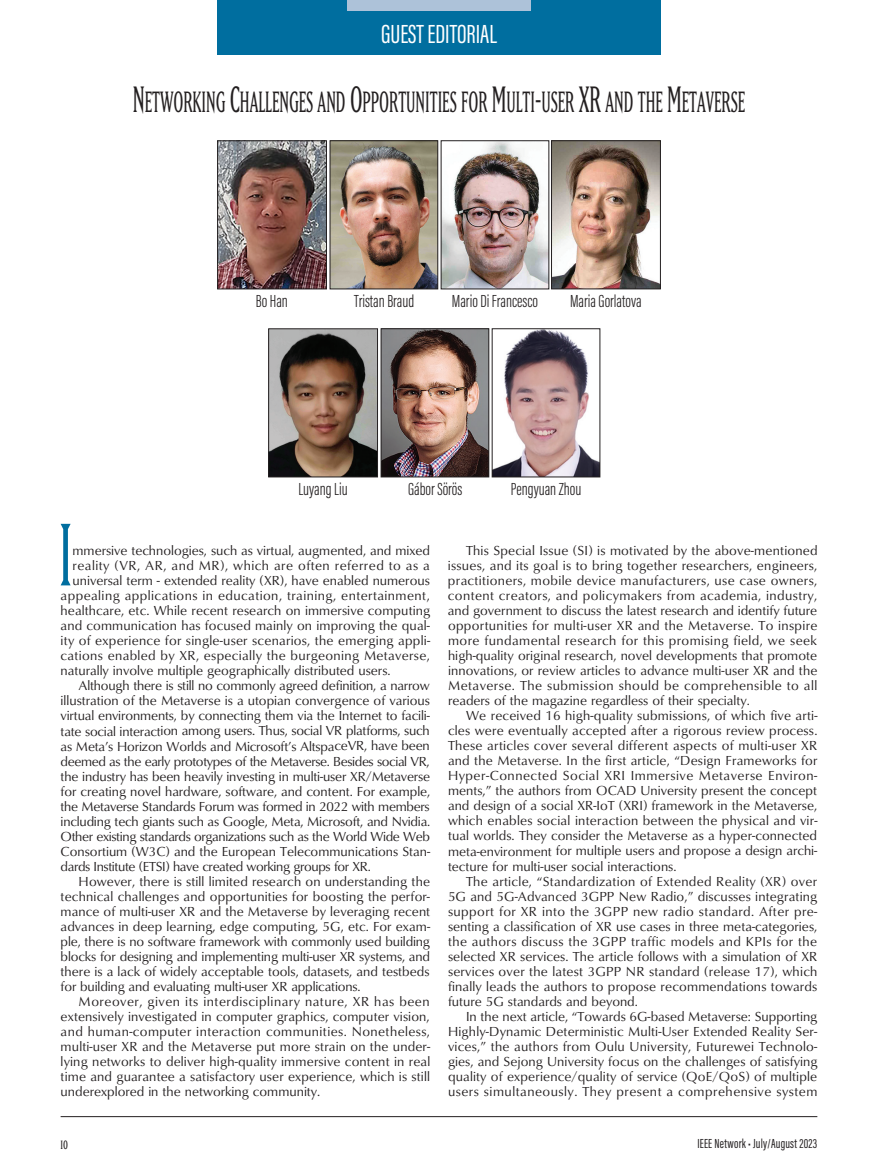
<style>
.page{position:relative;width:878px;height:1175px;background:#fff}
.page>*{position:absolute;margin:0;border:0;box-sizing:border-box;transform-origin:0 0}
.t1{font:condensed 86.85px "Matrix II Ext OT";color:#006e9f}
.t2{font:28.8px "Matrix II Ext OT Narrow SC800";color:#231f20}
.t3{font:27px "Acumin Pro Extra Cond Regular SC800";color:#fff}
.t4{font:300 18px "Acumin Pro Extra Cond";color:#231f20}
.t5{font:16.5px "Matrix II Ext OT Narrow SC800";color:#231f20}
.t6{font:13.5px/15px "Classico URW";color:#231f20;text-align:justify}
.t7{font:13.5px "Classico URW";letter-spacing:.035em;color:#231f20}
.t8{font:13.5px "Classico URW";letter-spacing:-.025em;color:#231f20}
.t9{font:13.5px "Classico URW";letter-spacing:-.03em;color:#231f20}
.t10{font:13.5px "Classico URW";letter-spacing:.02em;color:#231f20}
.t11{font:13.5px "Classico URW";letter-spacing:.025em;color:#231f20}
.t12{font:13.5px "Classico URW";letter-spacing:.03em;color:#231f20}
.t13{font:13.5px "Acumin Pro Extra Cond";letter-spacing:.015em;color:#231f20}
.s1{font-size:36px}
</style>
<div class="page">
<hr style="left:61px;top:1115px;width:756px;height:1px;background:#231f20">
<div style="left:217px;top:0;width:443px;height:55px;background:#006e9f"></div>
<div style="left:347px;top:0;width:183px;height:10px;background:#adc2d9"></div>
<img style="left:219px;top:142px;width:105px;height:145px">
<div style="left:217px;top:140px;width:109px;height:149px;border:1px solid #231f20"></div>
<img style="left:332px;top:142px;width:104px;height:145px">
<div style="left:330px;top:140px;width:108px;height:149px;border:1px solid #231f20"></div>
<img style="left:442px;top:142px;width:105px;height:145px">
<img style="left:553px;top:142px;width:105px;height:145px">
<div style="left:551px;top:140px;width:109px;height:149px;border:1px solid #231f20"></div>
<img style="left:270px;top:330px;width:105px;height:145px">
<div style="left:268px;top:328px;width:109px;height:149px;border:1px solid #231f20"></div>
<img style="left:383px;top:330px;width:104px;height:145px">
<div style="left:381px;top:328px;width:108px;height:149px;border:1px solid #231f20"></div>
<img style="left:493px;top:330px;width:105px;height:145px">
<div style="left:491px;top:328px;width:109px;height:149px;border:1px solid #231f20"></div>
<h3 class="t3" style="left:381px;top:18px;width:117px">GUEST EDITORIAL</h3>
<h2 class="t2" style="left:133px;top:85px;width:613px"><span class="s1">N</span>ETWORKING <span class="s1">C</span>HALLENGESAND<span class="s1">O</span>PPORTUNITIES FOR <span class="s1">M</span>ULTI<span class="s1">-</span>USER <span class="s1">XR</span> ANDTHE <span class="s1">M</span>ETAVERSE</h2>
<h3 class="t4" style="left:256px;top:290px;width:34px">Bo Han</h3>
<h3 class="t4" style="left:354px;top:290px;width:62px">Tristan Braud</h3>
<h3 class="t4" style="left:451px;top:290px;width:88px">Mario Di Francesco</h3>
<h3 class="t4" style="left:570px;top:290px;width:73px">Maria Gorlatova</h3>
<h3 class="t4" style="left:298px;top:478px;width:51px">Luyang Liu</h3>
<h3 class="t4" style="left:408px;top:478px;width:56px">Gábor Sörös</h3>
<h3 class="t4" style="left:510px;top:478px;width:72px">Pengyuan Zhou</h3>
<h1 class="t1" style="left:59px;top:504px;width:15px">I</h1>
<p class="t6" style="left:72px;top:542px;width:359px">mmersive technologies, such as virtual, augmented, and mixed</p>
<p class="t7" style="left:72px;top:555px;width:358px">reality (VR, AR, and MR), which are often referred to as a</p>
<p class="t6" style="left:72px;top:572px;width:358px">universal term - extended reality (XR), have enabled numerous</p>
<p class="t7" style="left:61px;top:585px;width:370px">appealing applications in education, training, entertainment,</p>
<p class="t6" style="left:61px;top:602px;width:371px">healthcare, etc. While recent research on immersive computing</p>
<p class="t6" style="left:61px;top:617px;width:370px">and communication has focused mainly on improving the qual-</p>
<p class="t10" style="left:61px;top:630px;width:371px">ity of experience for single-user scenarios, the emerging appli-</p>
<p class="t11" style="left:61px;top:645px;width:370px">cations enabled by XR, especially the burgeoning Metaverse,</p>
<p class="t6" style="left:61px;top:662px;width:331px">naturally involve multiple geographically distributed users.</p>
<p class="t6" style="left:79px;top:677px;width:352px">Although there is still no commonly agreed definition, a narrow</p>
<p class="t6" style="left:61px;top:692px;width:370px">illustration of the Metaverse is a utopian convergence of various</p>
<p class="t6" style="left:61px;top:707px;width:370px">virtual environments, by connecting them via the Internet to facili-</p>
<p class="t6" style="left:61px;top:722px;width:370px">tate social interaction among users. Thus, social VR platforms, such</p>
<p class="t6" style="left:61px;top:737px;width:370px">as Meta’s Horizon Worlds and Microsoft’s AltspaceVR, have been</p>
<p class="t8" style="left:61px;top:750px;width:370px">deemed as the early prototypes of the Metaverse. Besides social VR,</p>
<p class="t6" style="left:61px;top:767px;width:371px">the industry has been heavily investing in multi-user XR/Metaverse</p>
<p class="t6" style="left:61px;top:782px;width:371px">for creating novel hardware, software, and content. For example,</p>
<p class="t8" style="left:61px;top:795px;width:370px">the Metaverse Standards Forum was formed in 2022 with members</p>
<p class="t6" style="left:61px;top:812px;width:371px">including tech giants such as Google, Meta, Microsoft, and Nvidia.</p>
<p class="t9" style="left:61px;top:825px;width:371px">Other existing standards organizations such as the World Wide Web</p>
<p class="t6" style="left:61px;top:842px;width:371px">Consortium (W3C) and the European Telecommunications Stan-</p>
<p class="t9" style="left:61px;top:855px;width:311px">dards Institute (ETSI) have created working groups for XR.</p>
<p class="t6" style="left:79px;top:872px;width:353px">However, there is still limited research on understanding the</p>
<p class="t6" style="left:61px;top:887px;width:370px">technical challenges and opportunities for boosting the perfor-</p>
<p class="t6" style="left:61px;top:902px;width:371px">mance of multi-user XR and the Metaverse by leveraging recent</p>
<p class="t6" style="left:61px;top:917px;width:371px">advances in deep learning, edge computing, 5G, etc. For exam-</p>
<p class="t6" style="left:61px;top:932px;width:371px">ple, there is no software framework with commonly used building</p>
<p class="t6" style="left:61px;top:947px;width:370px">blocks for designing and implementing multi-user XR systems, and</p>
<p class="t6" style="left:61px;top:962px;width:370px">there is a lack of widely acceptable tools, datasets, and testbeds</p>
<p class="t6" style="left:61px;top:977px;width:301px">for building and evaluating multi-user XR applications.</p>
<p class="t7" style="left:79px;top:990px;width:352px">Moreover, given its interdisciplinary nature, XR has been</p>
<p class="t6" style="left:61px;top:1007px;width:370px">extensively investigated in computer graphics, computer vision,</p>
<p class="t12" style="left:61px;top:1020px;width:371px">and human-computer interaction communities. Nonetheless,</p>
<p class="t6" style="left:61px;top:1037px;width:371px">multi-user XR and the Metaverse put more strain on the under-</p>
<p class="t6" style="left:61px;top:1052px;width:371px">lying networks to deliver high-quality immersive content in real</p>
<p class="t6" style="left:61px;top:1067px;width:371px">time and guarantee a satisfactory user experience, which is still</p>
<p class="t6" style="left:61px;top:1082px;width:261px">underexplored in the networking community.</p>
<p class="t6" style="left:448px;top:542px;width:371px;text-indent:18px">This Special Issue (SI) is motivated by the above-mentioned issues, and its goal is to bring together researchers, engineers, practitioners, mobile device manufacturers, use case owners, content creators, and policymakers from academia, industry, and government to discuss the latest research and identify future opportunities for multi-user XR and the Metaverse. To inspire more fundamental research for this promising field, we seek high-quality original research, novel developments that promote innovations, or review articles to advance multi-user XR and the Metaverse. The submission should be comprehensible to all readers of the magazine regardless of their specialty.</p>
<p class="t6" style="left:448px;top:707px;width:371px;text-indent:18px">We received 16 high-quality submissions, of which five arti&shy;cles were eventually accepted after a rigorous review process.<br>These articles cover several different aspects of multi-user XR and the Metaverse. In the first article, “Design Frameworks for Hyper-Connected Social XRI Immersive Metaverse Environ&shy;ments,” the authors from OCAD University present the concept and design of a social XR-IoT (XRI) framework in the Metaverse, which enables social interaction between the physical and vir&shy;tual worlds. They consider the Metaverse as a hyper-connected meta-environment for multiple users and propose a design archi&shy;tecture for multi-user social interactions.</p>
<p class="t6" style="left:448px;top:872px;width:371px;text-indent:18px">The article, “Standardization of Extended Reality (XR) over 5G and 5G-Advanced 3GPP New Radio,” discusses integrating support for XR into the 3GPP new radio standard. After pre&shy;senting a classification of XR use cases in three meta-categories, the authors discuss the 3GPP traffic models and KPIs for the selected XR services. The article follows with a simulation of XR services over the latest 3GPP NR standard (release 17), which finally leads the authors to propose recommendations towards future 5G standards and beyond.</p>
<p class="t6" style="left:448px;top:1007px;width:371px;text-indent:18px">In the next article, “Towards 6G-based Metaverse: Supporting Highly-Dynamic Deterministic Multi-User Extended Reality Ser&shy;vices,” the authors from Oulu University, Futurewei Technolo&shy;gies, and Sejong University focus on the challenges of satisfying quality of experience/quality of service (QoE/QoS) of multiple users simultaneously. They present a comprehensive system</p>
<p class="t5" style="left:61px;top:1132px;width:9px">10</p>
<p class="t13" style="left:697px;top:1134px;width:121px">IEEE Network • July/August 2023</p>
</div>
